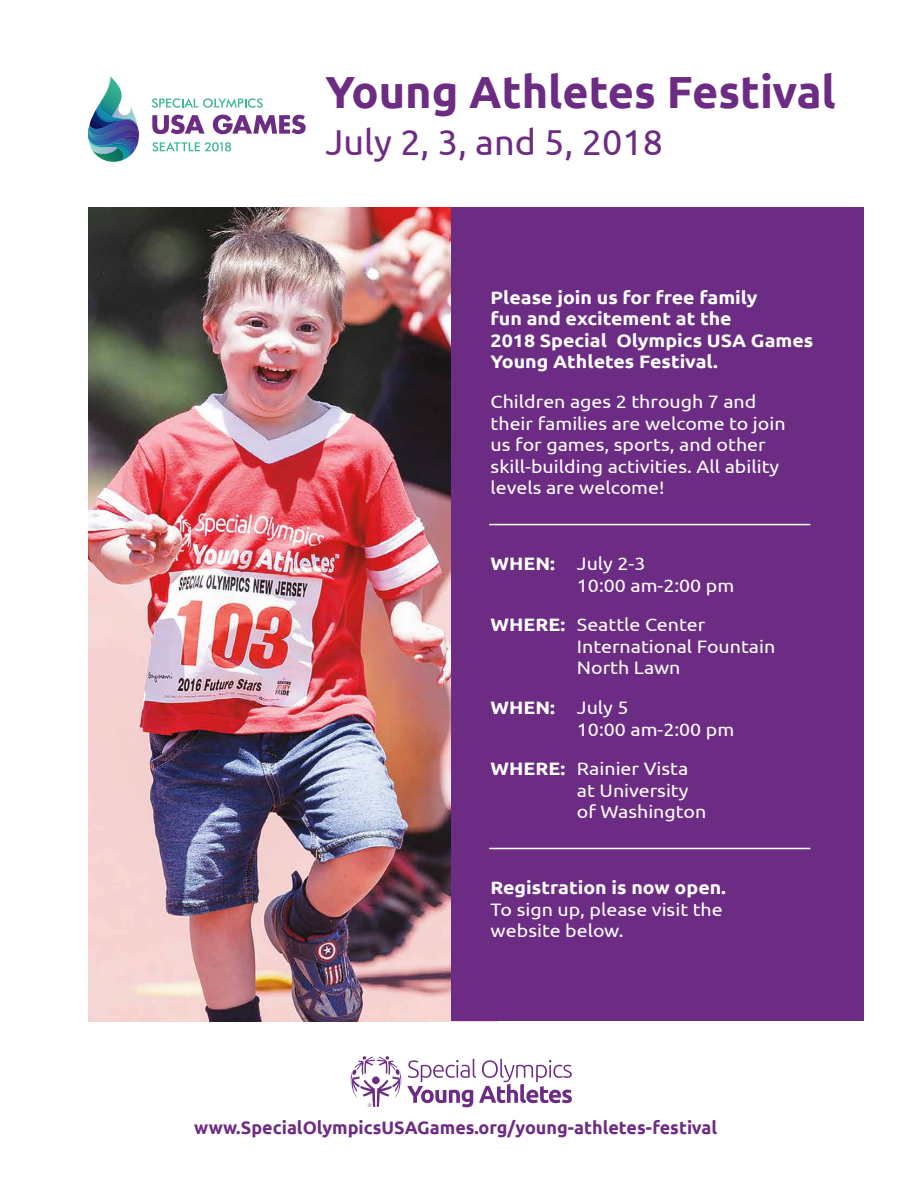
<style>
.page{position:relative;width:918px;height:1188px;background:#fff}
.page>*{position:absolute;margin:0;border:0;box-sizing:border-box;transform-origin:0 0}
.t1{font:700 45px "Ubuntu";color:#6d2c84}
.t2{font:36px "Ubuntu";color:#6d2c84}
.t3{font:18px/21.6px "Ubuntu";color:#fff;scale:1.09 1}
.t4{font:700 18px/21.6px "Ubuntu";color:#fff;scale:1.09 1}
.t5{font:700 18px "Ubuntu";color:#6d2c84}
.s1{font-weight:700}
</style>
<div class="page">
<img style="left:88px;top:207px;width:364px;height:814px">
<svg style="left:350px;top:1056px;width:222px;height:51px"></svg>
<div style="left:452px;top:207px;width:412px;height:814px;background:#6d2c84"></div>
<hr style="left:489px;top:524px;width:321px;height:1px;background:#fff">
<hr style="left:489px;top:848px;width:321px;height:1px;background:#fff">
<svg style="left:152px;top:98px;width:111px;height:10px"></svg>
<svg style="left:152px;top:115px;width:53px;height:19px"></svg>
<svg style="left:213px;top:115px;width:93px;height:19px"></svg>
<svg style="left:152px;top:142px;width:79px;height:10px"></svg>
<img style="left:88px;top:76px;width:51px;height:86px">
<h1 class="t1" style="left:326px;top:64px;width:512px">Young Athletes Festival</h1>
<h2 class="t2" style="left:326px;top:121px;width:339px">July 2, 3, and 5, 2018</h2>
<p class="t4" style="left:491px;top:286px;width:298px">Please join us for free family<br>fun and excitement at the<br>2018 Special Olympics USA Games<br>Young Athletes Festival.</p>
<p class="t3" style="left:491px;top:390px;width:272px">Children ages 2 through 7 and their families are welcome to join us for games, sports, and other skill-building activities. All ability levels are welcome!</p>
<p class="t3" style="left:577px;top:552px;width:146px;text-indent:-86px"><span class="s1">WHEN:</span> July 2-3<br>10:00 am-2:00 pm</p>
<p class="t3" style="left:577px;top:614px;width:184px;text-indent:-86px"><span class="s1">WHERE:</span> Seattle Center<br>International Fountain<br>North Lawn</p>
<p class="t3" style="left:577px;top:696px;width:146px;text-indent:-86px"><span class="s1">WHEN:</span> July 5<br>10:00 am-2:00 pm</p>
<p class="t3" style="left:577px;top:758px;width:120px;text-indent:-86px"><span class="s1">WHERE:</span> Rainier Vista at University of Washington</p>
<p class="t4" style="left:491px;top:877px;width:218px">Registration is now open.</p>
<p class="t3" style="left:491px;top:898px;width:214px">To sign up, please visit the website below.</p>
<p class="t5" style="left:194px;top:1116px;width:525px">www.SpecialOlympicsUSAGames.org/young-athletes-festival</p>
</div>
